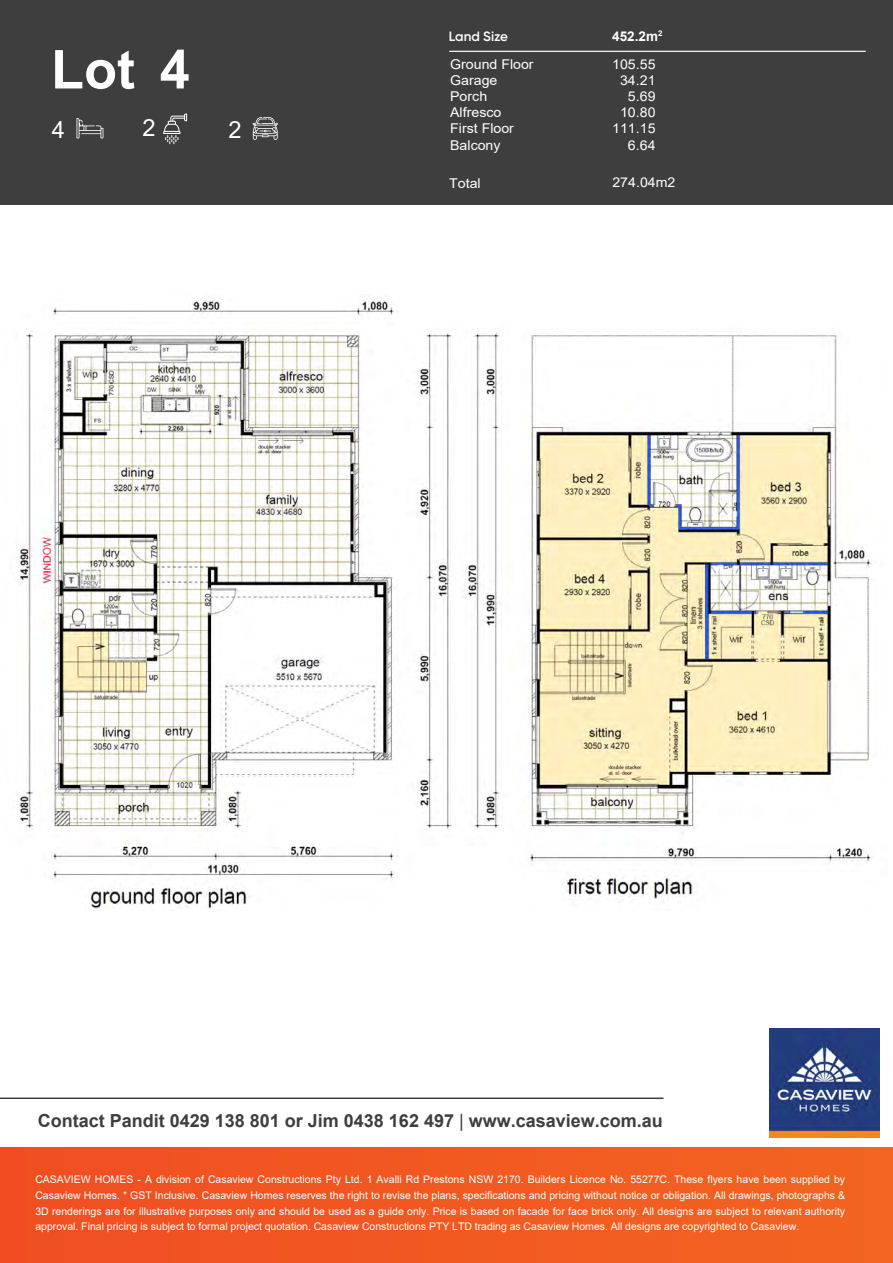
<style>
.page{position:relative;width:893px;height:1263px;background:#fff}
.page>*{position:absolute;margin:0;border:0;box-sizing:border-box;transform-origin:0 0}
.t1{font:700 54px "Arial";color:#fff}
.t2{font:23.55px "Arial";color:#fff}
.t3{font:700 18px "Arial";color:#3e3e3f}
.t4{font:13.5px "Arial";color:#fff;scale:1.05 1}
.t5{font:600 13.5px "Gilroy";color:#fff}
.t6{font:700 13.5px "Arial";color:#fff}
.t7{font:10.5px/15.8px "Arial";color:#fff;text-align:justify}
.s1{font-weight:400}
</style>
<div class="page">
<div style="left:0;top:1147px;width:893px;height:116px;background:#f15921"></div>
<div style="left:0;top:0;width:893px;height:204px;background:#3e3e3f"></div>
<svg style="left:163px;top:114px;width:24px;height:30px"></svg>
<svg style="left:253px;top:117px;width:25px;height:23px"></svg>
<svg style="left:77px;top:118px;width:26px;height:20px"></svg>
<hr style="left:449px;top:51px;width:417px;height:1px;background:#fff">
<hr style="left:0;top:1097px;width:663px;height:2px;background:#3e3e3f">
<img style="left:770px;top:1028px;width:109px;height:110px">
<img style="left:19px;top:299px;width:854px;height:612px">
<p class="t1" style="left:51px;top:31px;width:140px">Lot 4</p>
<p class="t2" style="left:142px;top:111px;width:15px">2</p>
<p class="t2" style="left:52px;top:113px;width:15px">4</p>
<p class="t2" style="left:229px;top:113px;width:15px">2</p>
<p class="t5" style="left:449px;top:28px;width:61px">Land Size</p>
<p class="t6" style="left:612px;top:27px;width:52px">452.2m<sup>2</sup></p>
<p class="t4" style="left:450px;top:54px;width:81px">Ground Floor</p>
<p class="t4" style="left:612px;top:54px;width:43px">105.55</p>
<p class="t4" style="left:450px;top:71px;width:47px">Garage</p>
<p class="t4" style="left:620px;top:71px;width:35px">34.21</p>
<p class="t4" style="left:450px;top:87px;width:37px">Porch</p>
<p class="t4" style="left:628px;top:87px;width:28px">5.69</p>
<p class="t4" style="left:450px;top:103px;width:50px">Alfresco</p>
<p class="t4" style="left:620px;top:103px;width:35px">10.80</p>
<p class="t4" style="left:450px;top:119px;width:62px">First Floor</p>
<p class="t4" style="left:612px;top:119px;width:43px">111.15</p>
<p class="t4" style="left:450px;top:135px;width:50px">Balcony</p>
<p class="t4" style="left:628px;top:135px;width:28px">6.64</p>
<p class="t4" style="left:449px;top:174px;width:32px">Total</p>
<p class="t4" style="left:612px;top:173px;width:62px">274.04m2</p>
<p class="t3" style="left:38px;top:1108px;width:627px">Contact Pandit 0429 138 801 or Jim 0438 162 497 <span class="s1">|</span> www.casaview.com.au</p>
<p class="t7" style="left:35px;top:1171px;width:811px">CASAVIEW HOMES - A division of Casaview Constructions Pty Ltd. 1 Avalli Rd Prestons NSW 2170. Builders Licence No. 55277C. These flyers have been supplied by Casaview Homes. * GST Inclusive. Casaview Homes reserves the right to revise the plans, specifications and pricing without notice or obligation. All drawings, photographs &amp; 3D renderings are for illustrative purposes only and should be used as a guide only. Price is based on facade for face brick only. All designs are subject to relevant authority approval. Final pricing is subject to formal project quotation. Casaview Constructions PTY LTD trading as Casaview Homes. All designs are copyrighted to Casaview.</p>
</div>
